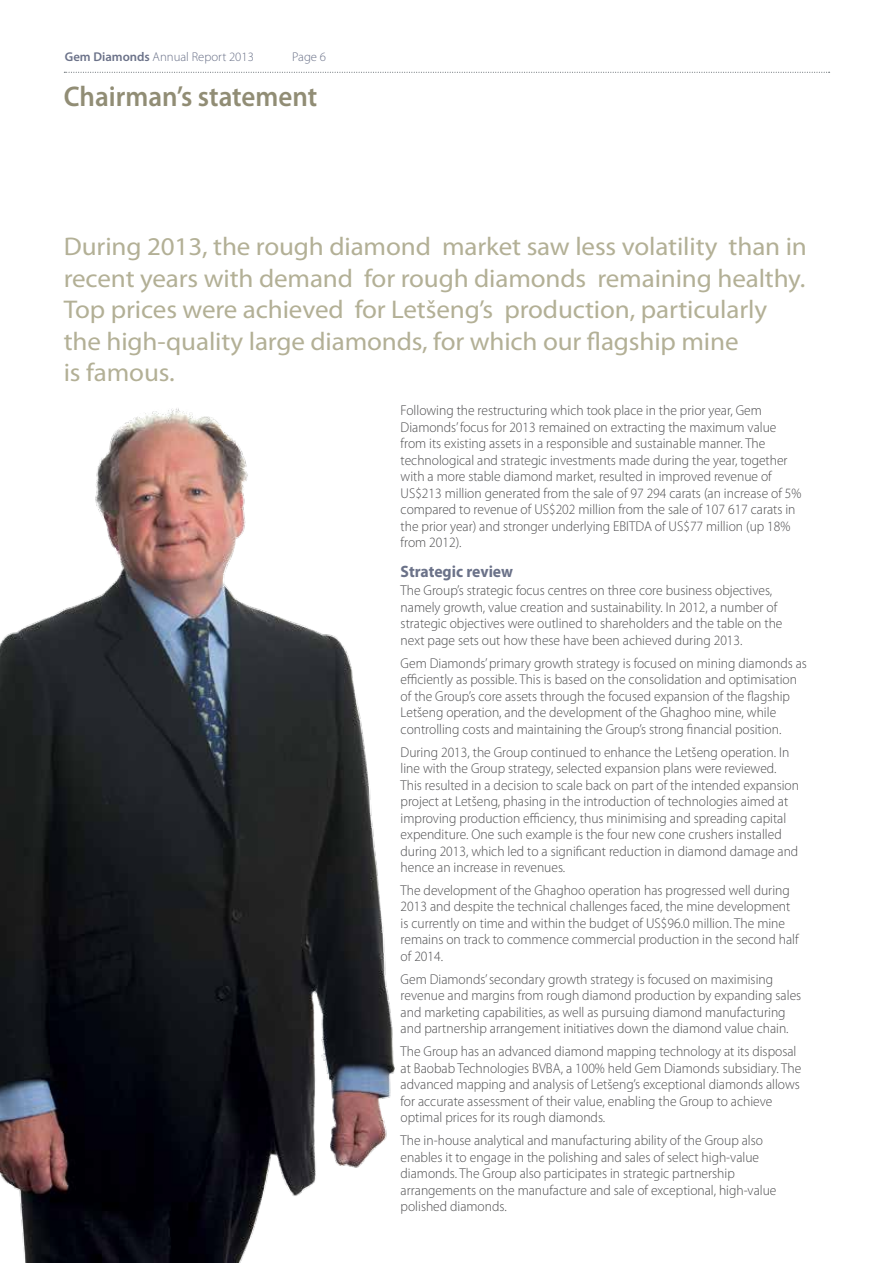
<style>
.page{position:relative;width:893px;height:1263px;background:#fff}
.page>*{position:absolute;margin:0;border:0;box-sizing:border-box;transform-origin:0 0}
.t1{font:600 28.5px "Myriad Pro";color:#918d75;scale:.95 1}
.t2{font:25.65px/31.5px "Myriad Pro";letter-spacing:-.005em;color:#b3b096;scale:1.06 1}
.t3{font:700 16.5px "Myriad Pro";letter-spacing:-.005em;color:#6b7289;scale:.95 1}
.t4{font:300 14.25px/16.5px "Myriad Pro";color:#4d4d4f;scale:.95 1}
.t5{font:300 12.75px "Myriad Pro";color:#6b7289}
.s1{font-weight:600}
</style>
<div class="page">
<svg style="left:64px;top:72px;width:766px;height:1px"></svg>
<img style="left:0;top:408px;width:395px;height:855px">
<p class="t5" style="left:65px;top:49px;width:191px"><span class="s1">Gem Diamonds</span> Annual Report 2013</p>
<p class="t5" style="left:292px;top:49px;width:35px">Page 6</p>
<h1 class="t1" style="left:64px;top:79px;width:268px">Chairman’s statement</h1>
<p class="t2" style="left:64px;top:230px;width:703px">During 2013, the rough diamond market saw less volatility than in recent years with demand for rough diamonds remaining healthy.<br>Top prices were achieved for Letšeng’s production, particularly the high-quality large diamonds, for which our flagship mine<br>is famous.</p>
<p class="t4" style="left:401px;top:402px;width:423px">Following the restructuring which took place in the prior year, Gem Diamonds’ focus for 2013 remained on extracting the maximum value from its existing assets in a responsible and sustainable manner. The technological and strategic investments made during the year, together with a more stable diamond market, resulted in improved revenue of US$213 million generated from the sale of 97 294 carats (an increase of 5% compared to revenue of US$202 million from the sale of 107 617 carats in the prior year) and stronger underlying EBITDA of US$77 million (up 18% from 2012).</p>
<p class="t3" style="left:401px;top:560px;width:120px">Strategic review</p>
<p class="t4" style="left:401px;top:582px;width:403px">The Group’s strategic focus centres on three core business objectives, namely growth, value creation and sustainability. In 2012, a number of strategic objectives were outlined to shareholders and the table on the next page sets out how these have been achieved during 2013.</p>
<p class="t4" style="left:401px;top:654px;width:429px">Gem Diamonds’ primary growth strategy is focused on mining diamonds as efficiently as possible. This is based on the consolidation and optimisation of the Group’s core assets through the focused expansion of the flagship Letšeng operation, and the development of the Ghaghoo mine, while controlling costs and maintaining the Group’s strong financial position.</p>
<p class="t4" style="left:401px;top:743px;width:421px">During 2013, the Group continued to enhance the Letšeng operation. In line with the Group strategy, selected expansion plans were reviewed.<br>This resulted in a decision to scale back on part of the intended expansion project at Letšeng, phasing in the introduction of technologies aimed at improving production efficiency, thus minimising and spreading capital expenditure. One such example is the four new cone crushers installed during 2013, which led to a significant reduction in diamond damage and hence an increase in revenues.</p>
<p class="t4" style="left:401px;top:882px;width:420px">The development of the Ghaghoo operation has progressed well during 2013 and despite the technical challenges faced, the mine development is currently on time and within the budget of US$96.0 million. The mine remains on track to commence commercial production in the second half of 2014.</p>
<p class="t4" style="left:401px;top:971px;width:423px">Gem Diamonds’ secondary growth strategy is focused on maximising revenue and margins from rough diamond production by expanding sales and marketing capabilities, as well as pursuing diamond manufacturing and partnership arrangement initiatives down the diamond value chain.</p>
<p class="t4" style="left:401px;top:1043px;width:423px">The Group has an advanced diamond mapping technology at its disposal at Baobab Technologies BVBA, a 100% held Gem Diamonds subsidiary. The advanced mapping and analysis of Letšeng’s exceptional diamonds allows for accurate assessment of their value, enabling the Group to achieve optimal prices for its rough diamonds.</p>
<p class="t4" style="left:401px;top:1132px;width:397px">The in-house analytical and manufacturing ability of the Group also enables it to engage in the polishing and sales of select high‑value diamonds. The Group also participates in strategic partnership arrangements on the manufacture and sale of exceptional, high-value polished diamonds.</p>
</div>
